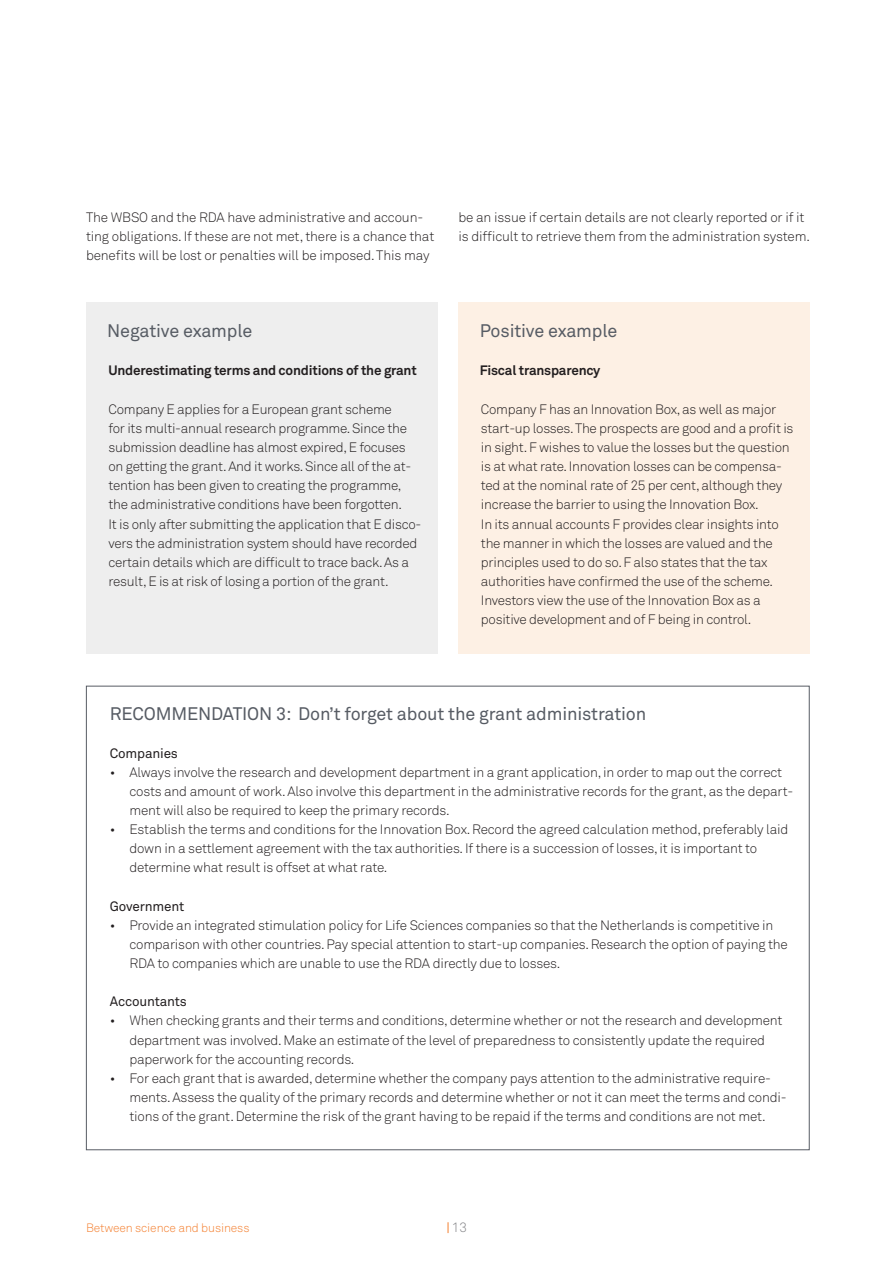
<style>
.page{position:relative;width:895px;height:1265px;background:#fff}
.page>*{position:absolute;margin:0;border:0;box-sizing:border-box;transform-origin:0 0}
.t1{font:18px "Akkurat Pro";letter-spacing:-.01em;color:#575c64}
.t2{font:300 13.5px/19.2px "Akkurat";letter-spacing:-.02em;color:#231f20}
.t3{font:700 13.5px "Akkurat Pro";letter-spacing:-.015em;color:#231f20}
.t4{font:13.5px "Akkurat Pro";letter-spacing:-.015em;color:#231f20}
.t5{font:300 13.5px "Akkurat";color:#838487}
.t6{font:300 12px "Akkurat";letter-spacing:-.01em;color:#f48031}
</style>
<div class="page">
<div style="left:458px;top:302px;width:351px;height:352px;background:#fdf0e4"></div>
<div style="left:86px;top:302px;width:351px;height:352px;background:#eee"></div>
<p class="t2" style="left:86px;top:207px;width:349px">The WBSO and the RDA have administrative and accoun&shy;ting obligations. If these are not met, there is a chance that benefits will be lost or penalties will be imposed. This may</p>
<p class="t2" style="left:458px;top:207px;width:353px">be an issue if certain details are not clearly reported or if it is difficult to retrieve them from the administration system.</p>
<h1 class="t1" style="left:107px;top:320px;width:146px">Negative example</h1>
<p class="t3" style="left:108px;top:362px;width:309px">Underestimating terms and conditions of the grant</p>
<p class="t2" style="left:108px;top:399px;width:314px">Company E applies for a European grant scheme<br>for its multi-annual research programme. Since the submission deadline has almost expired, E focuses on getting the grant. And it works. Since all of the at&shy;tention has been given to creating the programme, the administrative conditions have been forgotten.<br>It is only after submitting the application that E disco&shy;vers the administration system should have recorded certain details which are difficult to trace back. As a result, E is at risk of losing a portion of the grant.</p>
<h1 class="t1" style="left:479px;top:320px;width:139px">Positive example</h1>
<p class="t3" style="left:479px;top:362px;width:122px">Fiscal transparency</p>
<p class="t2" style="left:480px;top:399px;width:314px">Company F has an Innovation Box, as well as major start-up losses. The prospects are good and a profit is in sight. F wishes to value the losses but the question is at what rate. Innovation losses can be compensa&shy;ted at the nominal rate of 25 per cent, although they increase the barrier to using the Innovation Box.<br>In its annual accounts F provides clear insights into the manner in which the losses are valued and the principles used to do so. F also states that the tax authorities have confirmed the use of the scheme.<br>Investors view the use of the Innovation Box as a positive development and of F being in control.</p>
<h1 class="t1" style="left:110px;top:703px;width:537px">RECOMMENDATION 3: Don’t forget about the grant administration</h1>
<p class="t4" style="left:110px;top:745px;width:69px">Companies</p>
<p class="t2" style="left:129px;top:762px;width:665px;text-indent:-19px">• Always involve the research and development department in a grant application, in order to map out the correct costs and amount of work. Also involve this department in the administrative records for the grant, as the depart&shy;ment will also be required to keep the primary records.</p>
<p class="t2" style="left:129px;top:819px;width:660px;text-indent:-19px">• Establish the terms and conditions for the Innovation Box. Record the agreed calculation method, preferably laid down in a settlement agreement with the tax authorities. If there is a succession of losses, it is important to determine what result is offset at what rate.</p>
<p class="t4" style="left:110px;top:898px;width:76px">Government</p>
<p class="t2" style="left:129px;top:915px;width:659px;text-indent:-19px">• Provide an integrated stimulation policy for Life Sciences companies so that the Netherlands is competitive in comparison with other countries. Pay special attention to start-up companies. Research the option of paying the<br>RDA to companies which are unable to use the RDA directly due to losses.</p>
<p class="t4" style="left:110px;top:994px;width:78px">Accountants</p>
<p class="t2" style="left:129px;top:1011px;width:654px;text-indent:-19px">• When checking grants and their terms and conditions, determine whether or not the research and development department was involved. Make an estimate of the level of preparedness to consistently update the required paperwork for the accounting records.</p>
<p class="t2" style="left:129px;top:1068px;width:658px;text-indent:-19px">• For each grant that is awarded, determine whether the company pays attention to the administrative require&shy;ments. Assess the quality of the primary records and determine whether or not it can meet the terms and condi&shy;tions of the grant. Determine the risk of the grant having to be repaid if the terms and conditions are not met.</p>
<p class="t6" style="left:86px;top:1220px;width:165px">Between science and business</p>
<p class="t5" style="left:451px;top:1219px;width:17px">13</p>
</div>
